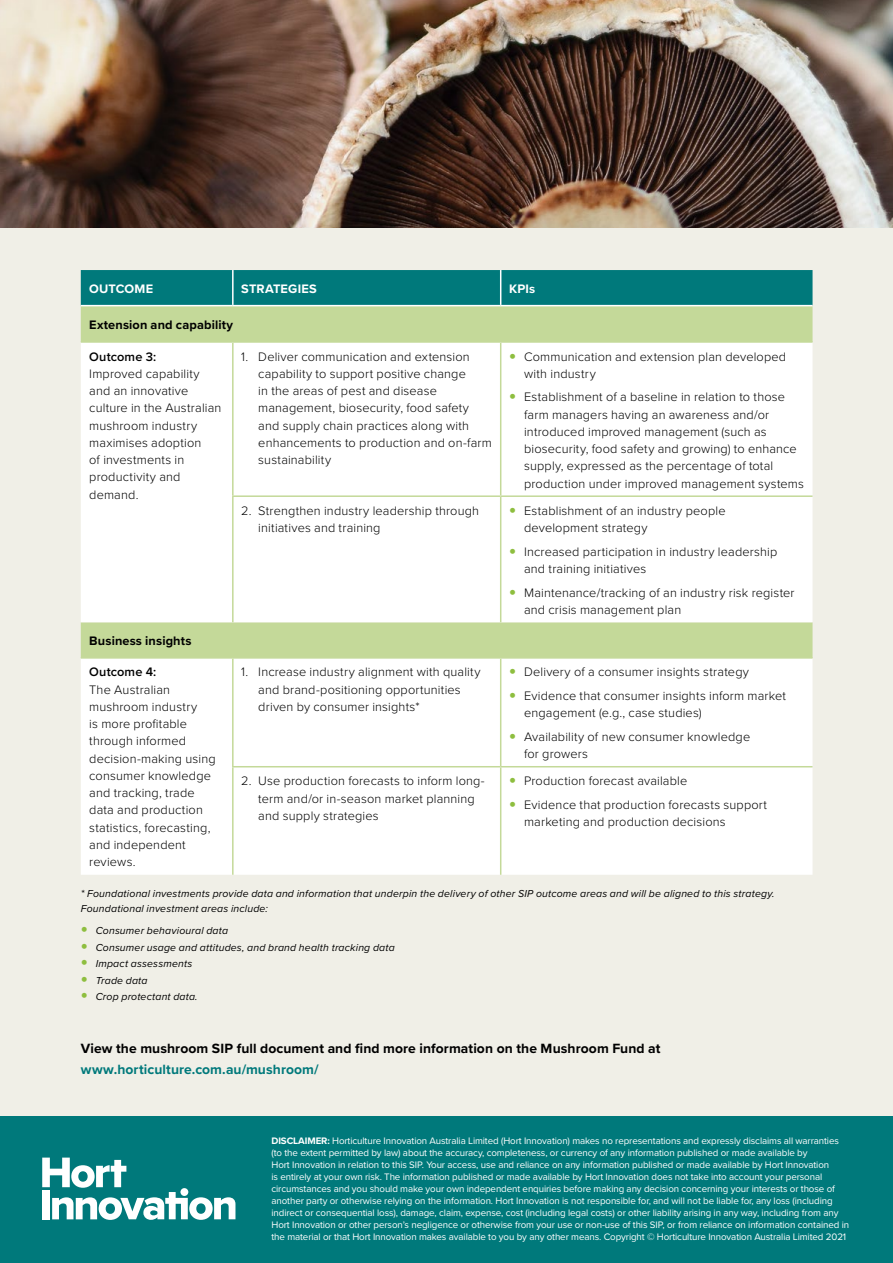
<style>
.page{position:relative;width:893px;height:1263px;background:#f0efe7}
.page>*{position:absolute;margin:0;border:0;box-sizing:border-box;transform-origin:0 0}
.t1{font:700 13.95px "Proxima Nova";letter-spacing:.005em;color:#000}
.t2{font:700 13.95px "Proxima Nova";letter-spacing:.005em;color:#00797b}
.t3{font:300 12.75px/17.2px "Proxima Nova";letter-spacing:.015em;color:#000}
.t4{font:700 12.75px "Proxima Nova";letter-spacing:.01em;color:#000}
.t5{font:700 12.75px "Proxima Nova";letter-spacing:.015em;color:#fff}
.t6{font:600 12.75px "Proxima Nova";letter-spacing:.01em;color:#000}
.t7{font:italic 10.5px/16.5px "Proxima Nova";letter-spacing:.015em;color:#000}
.t8{font:9.75px/12px "Proxima Nova";letter-spacing:-.01em;color:#fff}
.s1{font-weight:700}
</style>
<div class="page">
<div style="left:81px;top:270px;width:731px;height:35px;background:#00797b"></div>
<div style="left:81px;top:306px;width:731px;height:35px;background:#c4d999"></div>
<svg style="left:81px;top:343px;width:731px;height:532px;background:#fbfcf8"></svg>
<hr style="left:81px;top:305px;width:152px;height:1px;background:#fff">
<hr style="left:233px;top:305px;width:268px;height:1px;background:#fff">
<hr style="left:501px;top:305px;width:311px;height:1px;background:#fff">
<hr style="left:232px;top:343px;width:2px;height:152px;background:#c4d999">
<hr style="left:500px;top:343px;width:1px;height:152px;background:#c4d999">
<hr style="left:232px;top:497px;width:2px;height:125px;background:#c4d999">
<hr style="left:500px;top:497px;width:1px;height:125px;background:#c4d999">
<hr style="left:232px;top:766px;width:269px;height:1px;background:#c4d999">
<hr style="left:501px;top:766px;width:311px;height:1px;background:#c4d999">
<hr style="left:81px;top:341px;width:152px;height:2px;background:#c4d999">
<hr style="left:233px;top:341px;width:268px;height:2px;background:#c4d999">
<hr style="left:501px;top:341px;width:311px;height:2px;background:#c4d999">
<hr style="left:233px;top:657px;width:268px;height:2px;background:#c4d999">
<hr style="left:232px;top:270px;width:2px;height:35px;background:#fff">
<hr style="left:500px;top:270px;width:1px;height:35px;background:#fff">
<hr style="left:501px;top:657px;width:311px;height:2px;background:#c4d999">
<hr style="left:500px;top:659px;width:1px;height:107px;background:#c4d999">
<hr style="left:500px;top:767px;width:1px;height:108px;background:#c4d999">
<hr style="left:81px;top:657px;width:152px;height:2px;background:#c4d999">
<hr style="left:232px;top:659px;width:2px;height:107px;background:#c4d999">
<hr style="left:232px;top:767px;width:2px;height:108px;background:#c4d999">
<hr style="left:232px;top:495px;width:269px;height:2px;background:#c4d999">
<hr style="left:501px;top:495px;width:311px;height:2px;background:#c4d999">
<div style="left:1px;top:1116px;width:892px;height:147px;background:#00797b"></div>
<svg style="left:42px;top:1157px;width:193px;height:63px"></svg>
<img style="left:0;top:0;width:893px;height:227px">
<svg style="left:510px;top:353px;width:5px;height:5px"></svg>
<svg style="left:510px;top:394px;width:5px;height:5px"></svg>
<svg style="left:510px;top:508px;width:5px;height:5px"></svg>
<svg style="left:510px;top:548px;width:5px;height:5px"></svg>
<svg style="left:510px;top:589px;width:5px;height:5px"></svg>
<svg style="left:510px;top:669px;width:5px;height:5px"></svg>
<svg style="left:510px;top:693px;width:5px;height:5px"></svg>
<svg style="left:510px;top:734px;width:5px;height:5px"></svg>
<svg style="left:510px;top:778px;width:5px;height:5px"></svg>
<svg style="left:510px;top:802px;width:5px;height:5px"></svg>
<p class="t5" style="left:89px;top:279px;width:65px">OUTCOME</p>
<p class="t5" style="left:241px;top:279px;width:77px">STRATEGIES</p>
<p class="t5" style="left:509px;top:279px;width:28px">KPIs</p>
<p class="t4" style="left:89px;top:315px;width:145px">Extension and capability</p>
<p class="t6" style="left:89px;top:347px;width:69px">Outcome 3:</p>
<p class="t3" style="left:89px;top:364px;width:134px">Improved capability and an innovative culture in the Australian mushroom industry maximises adoption<br>of investments in productivity and demand.</p>
<p class="t3" style="left:258px;top:347px;width:235px;text-indent:-17px">1. Deliver communication and extension capability to support positive change<br>in the areas of pest and disease management, biosecurity, food safety and supply chain practices along with enhancements to production and on‑farm sustainability</p>
<p class="t3" style="left:524px;top:347px;width:264px">Communication and extension plan developed with industry</p>
<p class="t3" style="left:524px;top:388px;width:281px">Establishment of a baseline in relation to those farm managers having an awareness and/or introduced improved management (such as biosecurity, food safety and growing) to enhance supply, expressed as the percentage of total production under improved management systems</p>
<p class="t4" style="left:89px;top:631px;width:104px">Business insights</p>
<p class="t6" style="left:89px;top:663px;width:69px">Outcome 4:</p>
<p class="t3" style="left:89px;top:680px;width:128px">The Australian mushroom industry<br>is more profitable through informed decision-making using consumer knowledge and tracking, trade data and production statistics, forecasting, and independent reviews.</p>
<p class="t3" style="left:258px;top:501px;width:222px;text-indent:-17px">2. Strengthen industry leadership through initiatives and training</p>
<p class="t3" style="left:524px;top:501px;width:203px">Establishment of an industry people development strategy</p>
<p class="t3" style="left:524px;top:542px;width:255px">Increased participation in industry leadership and training initiatives</p>
<p class="t3" style="left:524px;top:583px;width:272px">Maintenance/tracking of an industry risk register and crisis management plan</p>
<p class="t3" style="left:258px;top:663px;width:224px;text-indent:-17px">1. Increase industry alignment with quality and brand-positioning opportunities driven by consumer insights*</p>
<p class="t3" style="left:524px;top:660px;width:263px;line-height:23.7px">Delivery of a consumer insights strategy<br>Evidence that consumer insights inform market</p>
<p class="t3" style="left:524px;top:700px;width:228px;line-height:23.7px">engagement (e.g., case studies)<br>Availability of new consumer knowledge</p>
<p class="t3" style="left:524px;top:745px;width:65px">for growers</p>
<p class="t3" style="left:258px;top:772px;width:228px;text-indent:-17px">2. Use production forecasts to inform long&shy;term and/or in-season market planning and supply strategies</p>
<p class="t3" style="left:524px;top:768px;width:245px;line-height:23.7px">Production forecast available<br>Evidence that production forecasts support</p>
<p class="t3" style="left:524px;top:813px;width:203px">marketing and production decisions</p>
<p class="t7" style="left:81px;top:885px;width:695px;line-height:15px">* Foundational investments provide data and information that underpin the delivery of other SIP outcome areas and will be aligned to this strategy.<br>Foundational investment areas include:</p>
<p class="t7" style="left:96px;top:922px;width:301px">Consumer behavioural data<br>Consumer usage and attitudes, and brand health tracking data<br>Impact assessments<br>Trade data<br>Crop protectant data.</p>
<p class="t1" style="left:81px;top:1038px;width:581px">View the mushroom SIP full document and find more information on the Mushroom Fund at</p>
<p class="t2" style="left:81px;top:1059px;width:240px">www.horticulture.com.au/mushroom/</p>
<p class="t8" style="left:271px;top:1134px;width:579px"><span class="s1">DISCLAIMER:</span> Horticulture Innovation Australia Limited (Hort Innovation) makes no representations and expressly disclaims all warranties (to the extent permitted by law) about the accuracy, completeness, or currency of any information published or made available by<br>Hort Innovation in relation to this SIP. Your access, use and reliance on any information published or made available by Hort Innovation<br>is entirely at your own risk. The information published or made available by Hort Innovation does not take into account your personal circumstances and you should make your own independent enquiries before making any decision concerning your interests or those of another party or otherwise relying on the information. Hort Innovation is not responsible for, and will not be liable for, any loss (including indirect or consequential loss), damage, claim, expense, cost (including legal costs) or other liability arising in any way, including from any Hort Innovation or other person’s negligence or otherwise from your use or non-use of this SIP, or from reliance on information contained in the material or that Hort Innovation makes available to you by any other means. Copyright © Horticulture Innovation Australia Limited 2021</p>
</div>
